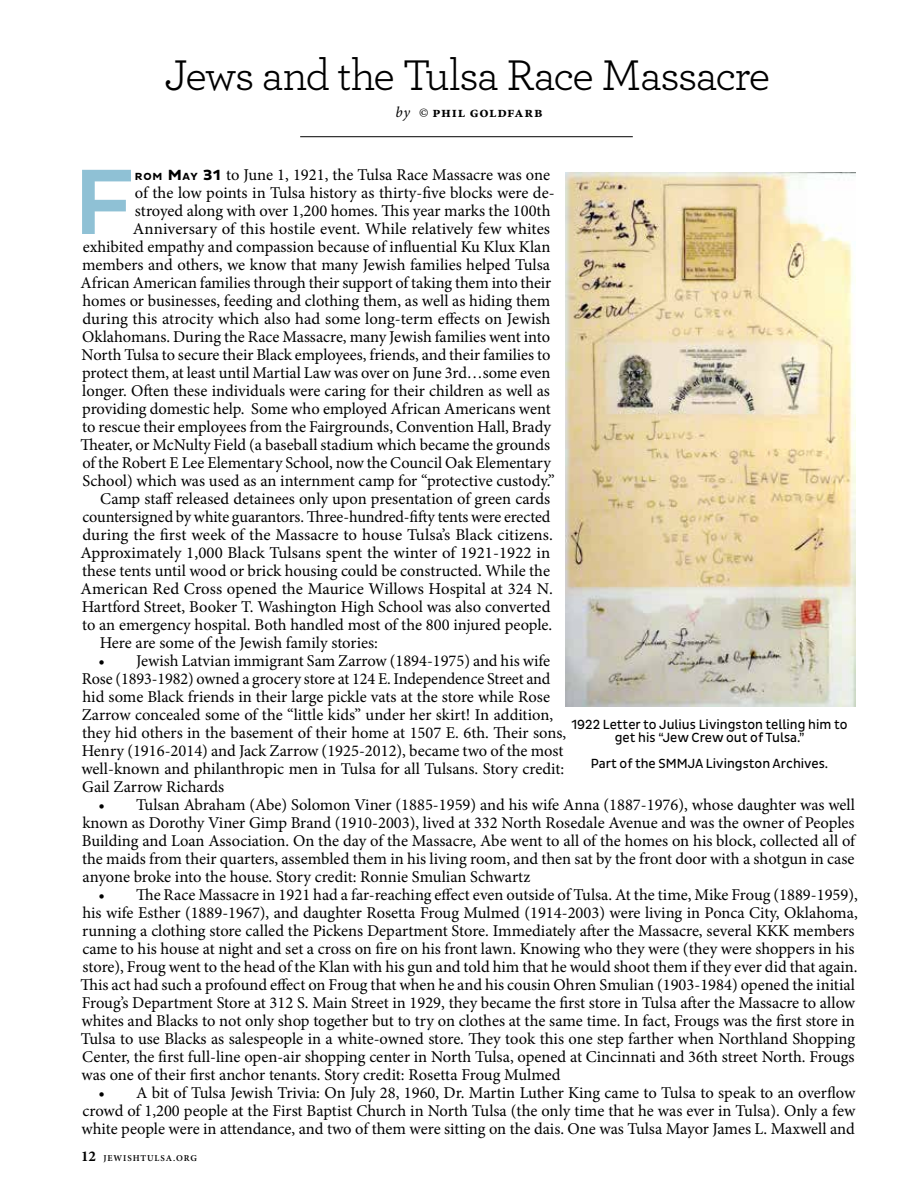
<style>
.page{position:relative;width:918px;height:1188px;background:#fff}
.page>*{position:absolute;margin:0;border:0;box-sizing:border-box;transform-origin:0 0}
.t1{font:500 94.35px "Pluto Sans";color:#8fc1d5}
.t2{font:45px "Archer";letter-spacing:-.035em;color:#000}
.t3{font:16.5px/18px "Minion Pro";color:#000}
.t4{font:700 15px "Minion Pro";letter-spacing:.05em;color:#000}
.t5{font:13.5px/13.5px "Pluto Sans Cond";color:#000;text-align:center}
.t6{font:600 9px "Minion Pro";letter-spacing:.1em;color:#000}
.s1{font-weight:400;font-style:italic}
.s2{font-weight:400;font-style:italic;font-size:13.5px}
.s3{font-family:"Pluto Sans";font-weight:700;font-size:10.5px}
.s4{font-family:"Pluto Sans";font-weight:700;font-size:15px}
.s5{font-weight:700;font-size:15px}
</style>
<div class="page">
<hr style="left:300px;top:136px;width:333px;height:1px;background:#000">
<img style="left:565px;top:173px;width:290px;height:534px">
<h2 class="t2" style="left:164px;top:44px;width:607px">Jews and the Tulsa Race Massacre</h2>
<p class="t4" style="left:395px;top:102px;width:149px"><span class="s1">by</span> <span class="s2">©</span> Phil Goldfarb</p>
<h1 class="t1" style="left:73px;top:148px;width:62px">F</h1>
<p class="t3" style="left:135px;top:166px;width:417px"><span class="s3">ROM</span> <span class="s4">M</span><span class="s3">AY</span> <span class="s4">31</span> to June 1, 1921, the Tulsa Race Massacre was one</p>
<p class="t3" style="left:135px;top:184px;width:421px">of the low points in Tulsa history as thirty-five blocks were de-</p>
<p class="t3" style="left:135px;top:202px;width:417px">stroyed along with over 1,200 homes. This year marks the 100th</p>
<p class="t3" style="left:133px;top:220px;width:419px">Anniversary of this hostile event. While relatively few whites</p>
<p class="t3" style="left:83px;top:238px;width:469px">exhibited empathy and compassion because of influential Ku Klux Klan</p>
<p class="t3" style="left:82px;top:256px;width:470px">members and others, we know that many Jewish families helped Tulsa</p>
<p class="t3" style="left:81px;top:274px;width:472px">African American families through their support of taking them into their</p>
<p class="t3" style="left:82px;top:292px;width:470px">homes or businesses, feeding and clothing them, as well as hiding them</p>
<p class="t3" style="left:82px;top:310px;width:470px">during this atrocity which also had some long-term effects on Jewish</p>
<p class="t3" style="left:82px;top:328px;width:470px">Oklahomans. During the Race Massacre, many Jewish families went into</p>
<p class="t3" style="left:82px;top:346px;width:470px">North Tulsa to secure their Black employees, friends, and their families to</p>
<p class="t3" style="left:82px;top:364px;width:470px">protect them, at least until Martial Law was over on June 3rd…some even</p>
<p class="t3" style="left:82px;top:382px;width:469px">longer. Often these individuals were caring for their children as well as</p>
<p class="t3" style="left:82px;top:400px;width:470px">providing domestic help. Some who employed African Americans went</p>
<p class="t3" style="left:82px;top:418px;width:471px">to rescue their employees from the Fairgrounds, Convention Hall, Brady</p>
<p class="t3" style="left:80px;top:436px;width:471px">Theater, or McNulty Field (a baseball stadium which became the grounds</p>
<p class="t3" style="left:83px;top:454px;width:470px">of the Robert E Lee Elementary School, now the Council Oak Elementary</p>
<p class="t3" style="left:82px;top:472px;width:474px">School) which was used as an internment camp for “protective custody.”</p>
<p class="t3" style="left:100px;top:490px;width:451px">Camp staff released detainees only upon presentation of green cards</p>
<p class="t3" style="left:82px;top:508px;width:469px">countersigned by white guarantors. Three-hundred-fifty tents were erected</p>
<p class="t3" style="left:82px;top:526px;width:472px">during the first week of the Massacre to house Tulsa’s Black citizens.</p>
<p class="t3" style="left:81px;top:544px;width:471px">Approximately 1,000 Black Tulsans spent the winter of 1921-1922 in</p>
<p class="t3" style="left:82px;top:562px;width:469px">these tents until wood or brick housing could be constructed. While the</p>
<p class="t3" style="left:81px;top:580px;width:474px">American Red Cross opened the Maurice Willows Hospital at 324 N.</p>
<p class="t3" style="left:82px;top:598px;width:470px">Hartford Street, Booker T. Washington High School was also converted</p>
<p class="t3" style="left:82px;top:616px;width:472px">to an emergency hospital. Both handled most of the 800 injured people.</p>
<p class="t3" style="left:100px;top:634px;width:280px">Here are some of the Jewish family stories:</p>
<p class="t3" style="left:81px;top:652px;width:486px;text-indent:17px">• Jewish Latvian immigrant Sam Zarrow (1894-1975) and his wife Rose (1893-1982) owned a grocery store at 124 E. Independence Street and hid some Black friends in their large pickle vats at the store while Rose Zarrow concealed some of the “little kids” under her skirt! In addition, they hid others in the basement of their home at 1507 E. 6th. Their sons, Henry (1916-2014) and Jack Zarrow (1925-2012), became two of the most well-known and philanthropic men in Tulsa for all Tulsans. Story credit:<br>Gail Zarrow Richards</p>
<p class="t3" style="left:82px;top:796px;width:776px;text-indent:17px">• Tulsan Abraham (Abe) Solomon Viner (1885-1959) and his wife Anna (1887-1976), whose daughter was well known as Dorothy Viner Gimp Brand (1910-2003), lived at 332 North Rosedale Avenue and was the owner of Peoples Building and Loan Association. On the day of the Massacre, Abe went to all of the homes on his block, collected all of the maids from their quarters, assembled them in his living room, and then sat by the front door with a shotgun in case anyone broke into the house. Story credit: Ronnie Smulian Schwartz</p>
<p class="t3" style="left:80px;top:886px;width:779px;text-indent:18px">• The Race Massacre in 1921 had a far-reaching effect even outside of Tulsa. At the time, Mike Froug (1889-1959), his wife Esther (1889-1967), and daughter Rosetta Froug Mulmed (1914-2003) were living in Ponca City, Oklahoma, running a clothing store called the Pickens Department Store. Immediately after the Massacre, several KKK members came to his house at night and set a cross on fire on his front lawn. Knowing who they were (they were shoppers in his store), Froug went to the head of the Klan with his gun and told him that he would shoot them if they ever did that again.<br>This act had such a profound effect on Froug that when he and his cousin Ohren Smulian (1903-1984) opened the initial Froug’s Department Store at 312 S. Main Street in 1929, they became the first store in Tulsa after the Massacre to allow whites and Blacks to not only shop together but to try on clothes at the same time. In fact, Frougs was the first store in Tulsa to use Blacks as salespeople in a white-owned store. They took this one step farther when Northland Shopping Center, the first full-line open-air shopping center in North Tulsa, opened at Cincinnati and 36th street North. Frougs was one of their first anchor tenants. Story credit: Rosetta Froug Mulmed</p>
<p class="t3" style="left:81px;top:1084px;width:776px;text-align:justify;text-indent:17px">• A bit of Tulsa Jewish Trivia: On July 28, 1960, Dr. Martin Luther King came to Tulsa to speak to an overflow crowd of 1,200 people at the First Baptist Church in North Tulsa (the only time that he was ever in Tulsa). Only a few white people were in attendance, and two of them were sitting on the dais. One was Tulsa Mayor James L. Maxwell and</p>
<p class="t5" style="left:572px;top:718px;width:277px">1922 Letter to Julius Livingston telling him to get his “Jew Crew out of Tulsa.”</p>
<p class="t5" style="left:591px;top:757px;width:239px">Part of the SMMJA Livingston Archives.</p>
<p class="t6" style="left:81px;top:1152px;width:117px"><span class="s5">12</span> JEWISHTULSA.ORG</p>
</div>
